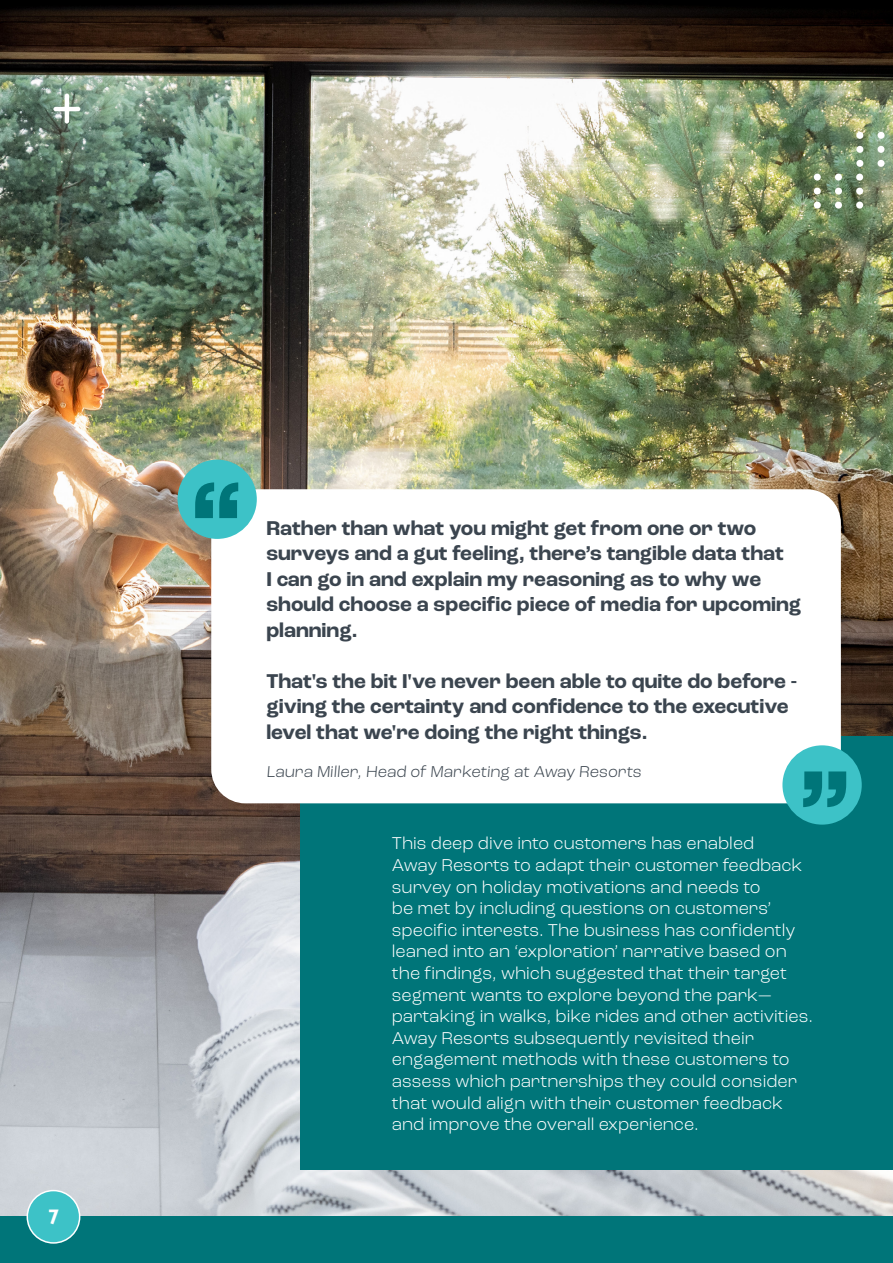
<style>
.page{position:relative;width:893px;height:1263px;background:#fff}
.page>*{position:absolute;margin:0;border:0;box-sizing:border-box;transform-origin:0 0}
.t1{font:700 120px "Roc Grotesk";color:#007579}
.t2{font:700 21px/25.5px "Roc Grotesk";color:#3b454f}
.t3{font:700 21px "Gill Sans";color:#fff}
.t4{font:300 18px/21.6px "Roc Grotesk";color:#fff}
.t5{font:300 16.5px "Roc Grotesk";color:#3b454f}
</style>
<div class="page">
<img style="left:0;top:0;width:893px;height:1216px">
<div style="left:0;top:1216px;width:893px;height:47px;background:#007579"></div>
<div style="left:27px;top:1190px;width:53px;height:53px;background:#3dc2c7;border-radius:50%"></div>
<div style="left:27px;top:1190px;width:53px;height:54px;border:2px solid #fff;border-radius:50%"></div>
<div style="left:300px;top:736px;width:593px;height:434px;background:#007579"></div>
<svg style="left:53px;top:94px;width:27px;height:30px"></svg>
<div style="left:211px;top:489px;width:630px;height:314px;background:#fff;border-radius:34px"></div>
<div style="left:178px;top:460px;width:79px;height:79px;background:#3dc2c7;border-radius:50%"></div>
<div style="left:782px;top:745px;width:80px;height:80px;background:#3dc2c7;border-radius:50%"></div>
<div style="left:856px;top:132px;width:7px;height:7px;background:#fff;border-radius:50%"></div>
<div style="left:877px;top:132px;width:7px;height:7px;background:#fff;border-radius:50%"></div>
<div style="left:856px;top:146px;width:7px;height:7px;background:#fff;border-radius:50%"></div>
<div style="left:877px;top:146px;width:7px;height:7px;background:#fff;border-radius:50%"></div>
<div style="left:856px;top:160px;width:7px;height:7px;background:#fff;border-radius:50%"></div>
<div style="left:877px;top:160px;width:7px;height:7px;background:#fff;border-radius:50%"></div>
<div style="left:814px;top:174px;width:7px;height:7px;background:#fff;border-radius:50%"></div>
<div style="left:835px;top:174px;width:7px;height:7px;background:#fff;border-radius:50%"></div>
<div style="left:856px;top:174px;width:7px;height:7px;background:#fff;border-radius:50%"></div>
<div style="left:814px;top:188px;width:7px;height:7px;background:#fff;border-radius:50%"></div>
<div style="left:835px;top:188px;width:7px;height:7px;background:#fff;border-radius:50%"></div>
<div style="left:856px;top:188px;width:7px;height:7px;background:#fff;border-radius:50%"></div>
<div style="left:814px;top:202px;width:7px;height:7px;background:#fff;border-radius:50%"></div>
<div style="left:835px;top:202px;width:7px;height:7px;background:#fff;border-radius:50%"></div>
<div style="left:856px;top:202px;width:7px;height:7px;background:#fff;border-radius:50%"></div>
<p class="t3" style="left:48px;top:1204px;width:13px">7</p>
<h1 class="t1" style="left:190px;top:449px;width:54px">“</h1>
<p class="t2" style="left:266px;top:515px;width:536px">Rather than what you might get from one or two surveys and a gut feeling, there’s tangible data that<br>I can go in and explain my reasoning as to why we should choose a specific piece of media for upcoming planning.</p>
<p class="t2" style="left:266px;top:668px;width:532px">That's the bit I've never been able to quite do before - giving the certainty and confidence to the executive level that we're doing the right things.</p>
<p class="t5" style="left:266px;top:762px;width:378px">Laura Miller, Head of Marketing at Away Resorts</p>
<h1 class="t1" style="left:851px;top:841px;width:54px;rotate:-180deg">“</h1>
<p class="t4" style="left:392px;top:832px;width:423px">This deep dive into customers has enabled<br>Away Resorts to adapt their customer feedback survey on holiday motivations and needs to<br>be met by including questions on customers’ specific interests. The business has confidently leaned into an ‘exploration’ narrative based on the findings, which suggested that their target segment wants to explore beyond the park— partaking in walks, bike rides and other activities.<br>Away Resorts subsequently revisited their engagement methods with these customers to assess which partnerships they could consider that would align with their customer feedback and improve the overall experience.</p>
</div>
